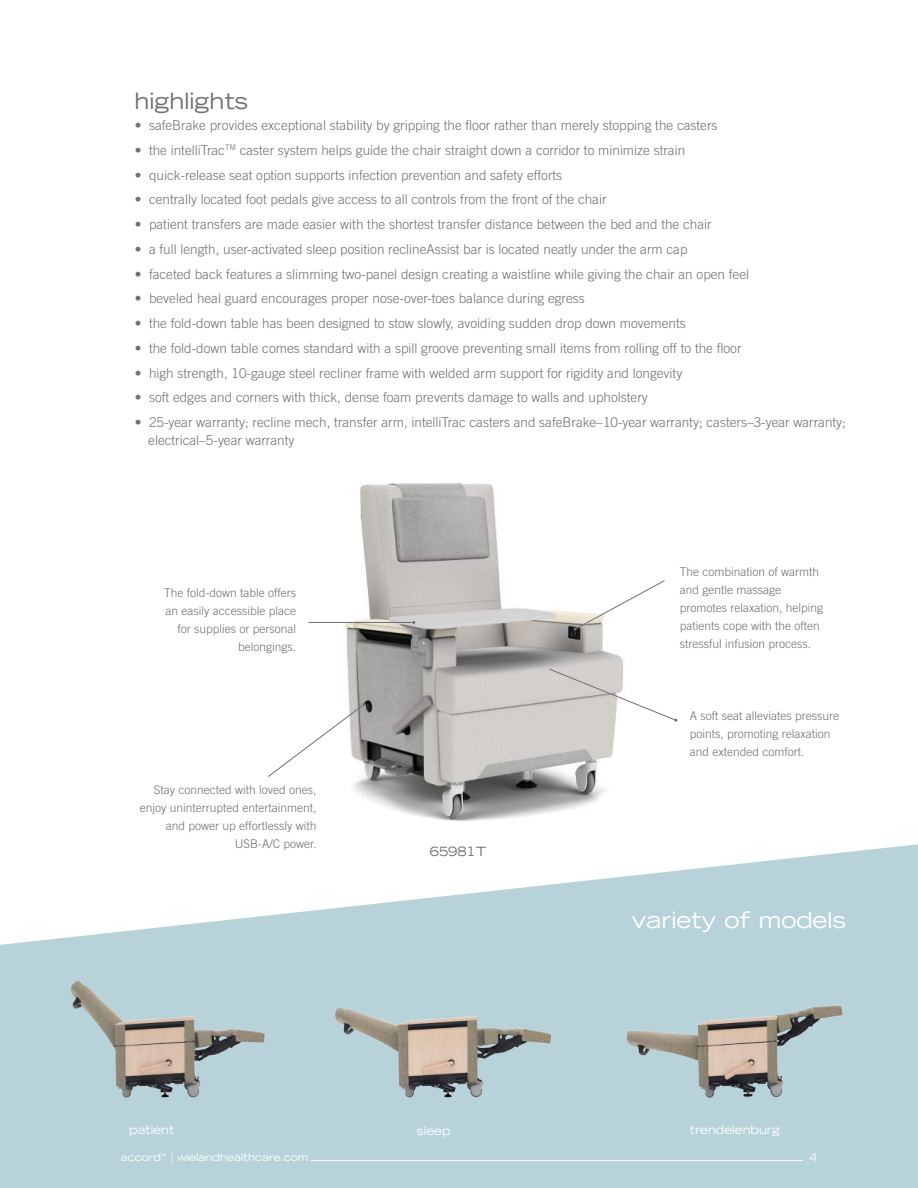
<style>
.page{position:relative;width:918px;height:1188px;background:#fff}
.page>*{position:absolute;margin:0;border:0;box-sizing:border-box;transform-origin:0 0}
.t1{font:expanded 22.5px "Trade Gothic LT Std";color:#fff}
.t2{font:expanded 22.5px "Trade Gothic LT Std";color:#707073}
.t3{font:300 13.5px/18px "Trade Gothic LT Std";color:#707073}
.t4{font:expanded 12.75px "Trade Gothic LT Std";color:#707073}
.t5{font:300 12px/18px "Trade Gothic LT Std";color:#707073;text-align:right}
.t6{font:expanded 12px "Trade Gothic LT Std";color:#fff}
.t7{font:expanded 10.5px "Trade Gothic LT Std";color:#fff}
</style>
<div class="page">
<svg style="left:0;top:844px;width:918px;height:344px;fill:#b8d2d9"></svg>
<hr style="left:310px;top:1160px;width:493px;height:1px;background:#fff">
<img style="left:343px;top:483px;width:281px;height:339px">
<hr style="left:309px;top:622px;width:105px;height:1px;background:#707073">
<svg style="left:268px;top:703px;width:98px;height:75px"></svg>
<svg style="left:573px;top:580px;width:92px;height:51px"></svg>
<img style="left:610px;top:978px;width:252px;height:145px">
<img style="left:310px;top:978px;width:251px;height:145px">
<img style="left:27px;top:978px;width:251px;height:145px">
<svg style="left:549px;top:668px;width:129px;height:54px"></svg>
<h1 class="t2" style="left:135px;top:92px;width:115px">highlights</h1>
<p class="t3" style="left:135px;top:118px;width:584px">• safeBrake provides exceptional stability by gripping the floor rather than merely stopping the casters</p>
<p class="t3" style="left:135px;top:142px;width:552px">• the intelliTrac<sup>TM</sup> caster system helps guide the chair straight down a corridor to minimize strain</p>
<p class="t3" style="left:135px;top:167px;width:429px">• quick-release seat option supports infection prevention and safety efforts</p>
<p class="t3" style="left:135px;top:192px;width:473px">• centrally located foot pedals give access to all controls from the front of the chair</p>
<p class="t3" style="left:135px;top:217px;width:578px">• patient transfers are made easier with the shortest transfer distance between the bed and the chair</p>
<p class="t3" style="left:135px;top:241px;width:554px">• a full length, user-activated sleep position reclineAssist bar is located neatly under the arm cap</p>
<p class="t3" style="left:135px;top:266px;width:616px">• faceted back features a slimming two-panel design creating a waistline while giving the chair an open feel</p>
<p class="t3" style="left:135px;top:291px;width:452px">• beveled heal guard encourages proper nose-over-toes balance during egress</p>
<p class="t3" style="left:135px;top:316px;width:553px">• the fold-down table has been designed to stow slowly, avoiding sudden drop down movements</p>
<p class="t3" style="left:135px;top:340px;width:608px">• the fold-down table comes standard with a spill groove preventing small items from rolling off to the floor</p>
<p class="t3" style="left:135px;top:365px;width:549px">• high strength, 10-gauge steel recliner frame with welded arm support for rigidity and longevity</p>
<p class="t3" style="left:135px;top:390px;width:515px">• soft edges and corners with thick, dense foam prevents damage to walls and upholstery</p>
<p class="t3" style="left:148px;top:415px;width:699px;text-indent:-14px">• 25-year warranty; recline mech, transfer arm, intelliTrac casters and safeBrake–10-year warranty; casters–3-year warranty; electrical–5-year warranty</p>
<p class="t5" style="left:164px;top:585px;width:134px">The fold-down table offers an easily accessible place for supplies or personal belongings.</p>
<p class="t5" style="left:140px;top:782px;width:178px">Stay connected with loved ones, enjoy uninterrupted entertainment, and power up effortlessly with<br>USB-A/C power.</p>
<p class="t4" style="left:430px;top:846px;width:58px">65981T</p>
<p class="t5" style="left:680px;top:564px;width:145px;text-align:left">The combination of warmth and gentle massage promotes relaxation, helping patients cope with the often stressful infusion process.</p>
<p class="t5" style="left:690px;top:708px;width:151px;text-align:left">A soft seat alleviates pressure points, promoting relaxation and extended comfort.</p>
<h1 class="t1" style="left:631px;top:911px;width:217px">variety of models</h1>
<p class="t6" style="left:129px;top:1125px;width:47px">patient</p>
<p class="t6" style="left:417px;top:1126px;width:35px">sleep</p>
<p class="t6" style="left:690px;top:1125px;width:92px">trendelenburg</p>
<p class="t7" style="left:121px;top:1153px;width:189px">accord<sup>™</sup> | wielandhealthcare.com</p>
<p class="t7" style="left:809px;top:1153px;width:9px">4</p>
</div>
